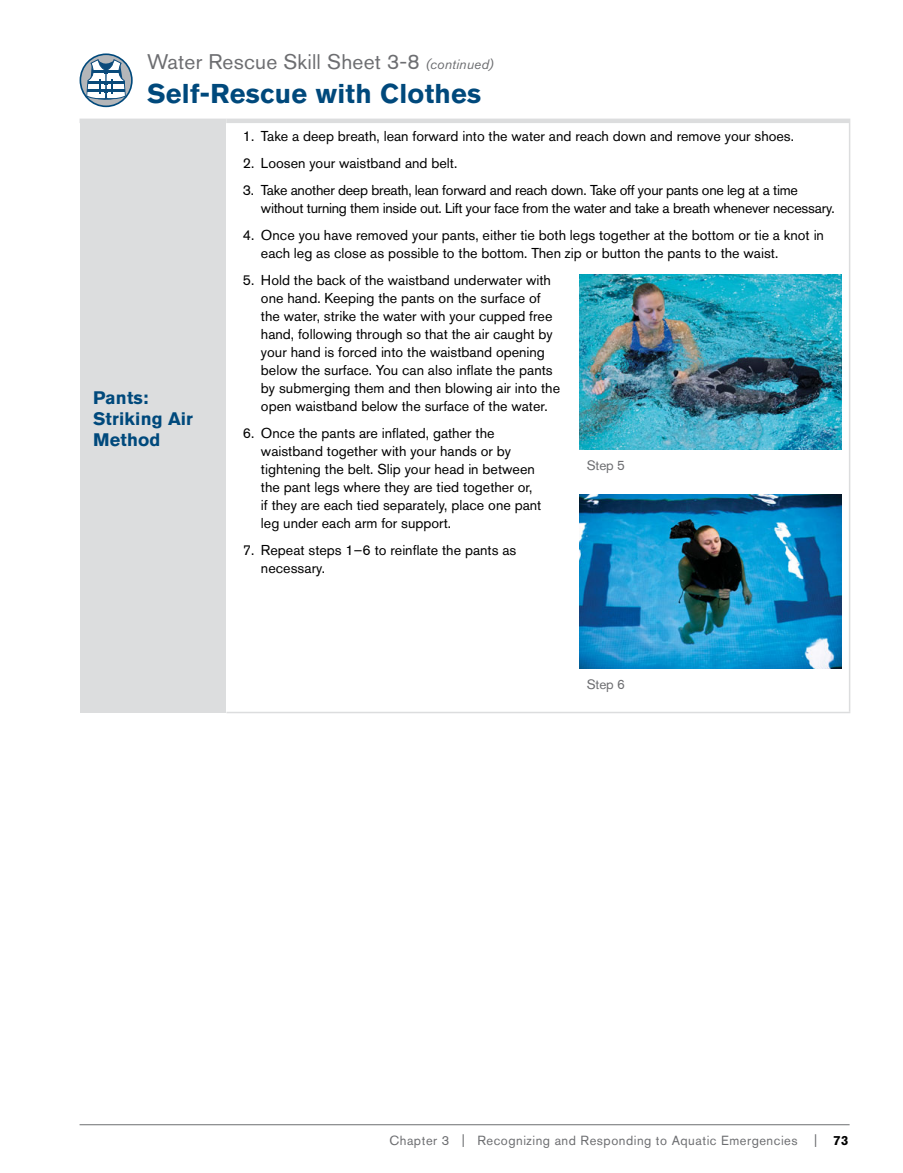
<style>
.page{position:relative;width:903px;height:1173px;background:#fff}
.page>*{position:absolute;margin:0;border:0;box-sizing:border-box;transform-origin:0 0}
.t1{font:700 27px "Akzidenz Grotesk BE";letter-spacing:.01em;color:#00497c}
.t2{font:21px "Akzidenz Grotesk BE";letter-spacing:.01em;color:#6d6e71}
.t3{font:700 18px/21px "Akzidenz Grotesk BE";letter-spacing:.01em;color:#00497c}
.t4{font:14.25px/18px "Akzidenz Grotesk BE";color:#000}
.t5{font:14.25px/18px "Akzidenz Grotesk BE";letter-spacing:-.02em;color:#000}
.t6{font:13.5px "Akzidenz Grotesk BE";letter-spacing:-.01em;color:#6d6e71}
.t7{font:13.2px "Akzidenz Grotesk BE";letter-spacing:.04em;color:#6d6e71}
.s1{font-style:italic;font-size:13.5px}
.s2{font-size:13.8px}
.s3{font-weight:700;color:#000}
</style>
<div class="page">
<hr style="left:80px;top:1123px;width:769px;height:1px;background:#6d6e71">
<div style="left:80px;top:121px;width:146px;height:591px;background:#dcddde"></div>
<hr style="left:848px;top:123px;width:2px;height:588px;background:#dcddde">
<hr style="left:226px;top:711px;width:624px;height:2px;background:#dcddde">
<div style="left:80px;top:118px;width:146px;height:5px;background:#dcddde"></div>
<div style="left:226px;top:118px;width:624px;height:5px;background:#dcddde"></div>
<img style="left:580px;top:275px;width:261px;height:174px">
<img style="left:580px;top:494px;width:261px;height:174px">
<svg style="left:80px;top:54px;width:52px;height:52px"></svg>
<svg style="left:86px;top:60px;width:40px;height:40px"></svg>
<div style="left:80px;top:53px;width:53px;height:54px;border:2px solid #00497c;border-radius:50%"></div>
<p class="t2" style="left:147px;top:49px;width:347px">Water Rescue Skill Sheet 3-8 <span class="s1">(continued)</span></p>
<p class="t1" style="left:147px;top:78px;width:335px">Self-Rescue with Clothes</p>
<p class="t3" style="left:93px;top:386px;width:101px">Pants:<br>Striking Air<br>Method</p>
<p class="t4" style="left:243px;top:126px;width:552px">1. Take a deep breath, lean forward into the water and reach down and remove your shoes.</p>
<p class="t4" style="left:243px;top:153px;width:216px">2. Loosen your waistband and belt.</p>
<p class="t5" style="left:261px;top:180px;width:575px;text-indent:-18px">3. Take another deep breath, lean forward and reach down. Take off your pants one leg at a time without turning them inside out. Lift your face from the water and take a breath whenever necessary.</p>
<p class="t4" style="left:261px;top:225px;width:564px;text-indent:-18px">4. Once you have removed your pants, either tie both legs together at the bottom or tie a knot in each leg as close as possible to the bottom. Then zip or button the pants to the waist.</p>
<p class="t4" style="left:261px;top:270px;width:300px;text-indent:-18px">5. Hold the back of the waistband underwater with one hand. Keeping the pants on the surface of the water, strike the water with your cupped free hand, following through so that the air caught by your hand is forced into the waistband opening below the surface. You can also inflate the pants by submerging them and then blowing air into the open waistband below the surface of the water.</p>
<p class="t4" style="left:261px;top:423px;width:282px;text-indent:-18px">6. Once the pants are inflated, gather the waistband together with your hands or by tightening the belt. Slip your head in between the pant legs where they are tied together or, if they are each tied separately, place one pant leg under each arm for support.</p>
<p class="t4" style="left:261px;top:540px;width:257px;text-indent:-18px">7. Repeat steps 1–6 to reinflate the pants as necessary.</p>
<p class="t6" style="left:586px;top:457px;width:40px">Step 5</p>
<p class="t6" style="left:586px;top:676px;width:40px">Step 6</p>
<p class="t7" style="left:389px;top:1132px;width:460px">Chapter 3 <span class="s2">|</span> Recognizing and Responding to Aquatic Emergencies <span class="s2">|</span> <span class="s3">73</span></p>
</div>
